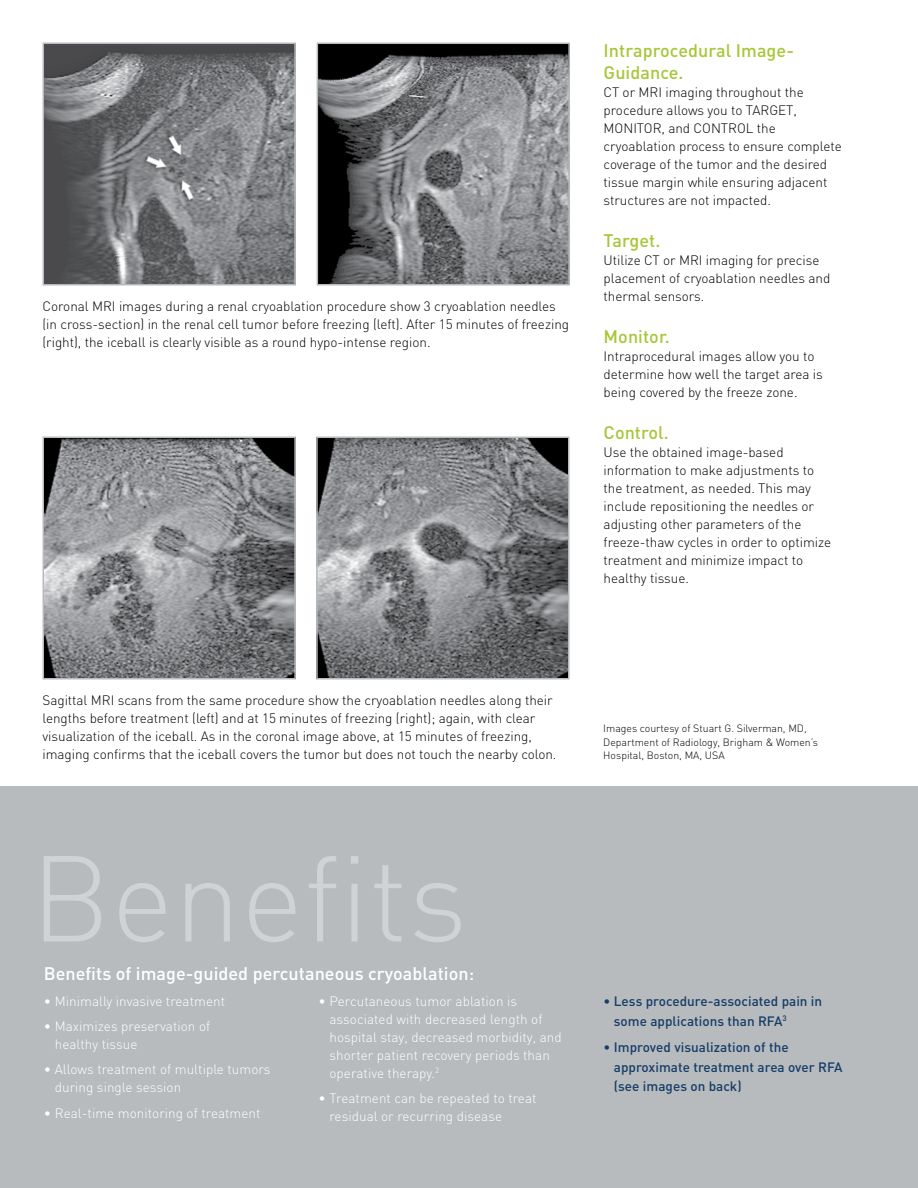
<style>
.page{position:relative;width:918px;height:1188px;background:#fff}
.page>*{position:absolute;margin:0;border:0;box-sizing:border-box;transform-origin:0 0}
.t1{font:300 120px "DIN";color:#d0d2d4}
.t2{font:500 18px/21.8px "DIN";letter-spacing:.005em;color:#a7c739}
.t3{font:500 18px "DIN";letter-spacing:.005em;color:#fff}
.t4{font:300 13.5px/18px "DIN";letter-spacing:-.005em;color:#000}
.t5{font:300 13.5px/18px "DIN";letter-spacing:.005em;color:#fff}
.t6{font:500 13.5px/19.5px "DIN";letter-spacing:.005em;color:#163c67}
.t7{font:300 10.5px/13.5px "DIN";color:#000}
</style>
<div class="page">
<div style="left:0;top:787px;width:918px;height:401px;background:#b7bbbe"></div>
<img style="left:46px;top:46px;width:247px;height:237px">
<div style="left:43px;top:43px;width:253px;height:243px;border:2px solid #b7bbbe"></div>
<img style="left:320px;top:46px;width:247px;height:237px">
<div style="left:317px;top:43px;width:253px;height:243px;border:2px solid #b7bbbe"></div>
<img style="left:46px;top:440px;width:247px;height:237px">
<div style="left:43px;top:437px;width:253px;height:243px;border:2px solid #b7bbbe"></div>
<img style="left:319px;top:440px;width:248px;height:236px">
<div style="left:316px;top:437px;width:254px;height:242px;border:2px solid #b7bbbe"></div>
<p class="t4" style="left:43px;top:297px;width:528px">Coronal MRI images during a renal cryoablation procedure show 3 cryoablation needles (in cross-section) in the renal cell tumor before freezing (left). After 15 minutes of freezing (right), the iceball is clearly visible as a round hypo-intense region.</p>
<h2 class="t2" style="left:604px;top:39px;width:192px">Intraprocedural Image-<br>Guidance.</h2>
<p class="t4" style="left:604px;top:83px;width:240px">CT or MRI imaging throughout the procedure allows you to TARGET, MONITOR, and CONTROL the cryoablation process to ensure complete coverage of the tumor and the desired tissue margin while ensuring adjacent structures are not impacted.</p>
<h2 class="t2" style="left:604px;top:229px;width:58px">Target.</h2>
<p class="t4" style="left:604px;top:251px;width:228px">Utilize CT or MRI imaging for precise placement of cryoablation needles and thermal sensors.</p>
<h2 class="t2" style="left:604px;top:325px;width:68px">Monitor.</h2>
<p class="t4" style="left:604px;top:347px;width:221px">Intraprocedural images allow you to determine how well the target area is being covered by the freeze zone.</p>
<h2 class="t2" style="left:604px;top:421px;width:67px">Control.</h2>
<p class="t4" style="left:604px;top:443px;width:229px">Use the obtained image-based information to make adjustments to the treatment, as needed. This may include repositioning the needles or adjusting other parameters of the freeze-thaw cycles in order to optimize treatment and minimize impact to healthy tissue.</p>
<p class="t4" style="left:43px;top:691px;width:515px">Sagittal MRI scans from the same procedure show the cryoablation needles along their lengths before treatment (left) and at 15 minutes of freezing (right); again, with clear visualization of the iceball. As in the coronal image above, at 15 minutes of freezing, imaging confirms that the iceball covers the tumor but does not touch the nearby colon.</p>
<h1 class="t1" style="left:30px;top:825px;width:439px">Benefits</h1>
<h2 class="t3" style="left:44px;top:962px;width:432px">Benefits of image-guided percutaneous cryoablation:</h2>
<p class="t5" style="left:329px;top:992px;width:234px;text-indent:-11px">• Percutaneous tumor ablation is associated with decreased length of hospital stay, decreased morbidity, and shorter patient recovery periods than operative therapy.<sup>2</sup></p>
<p class="t5" style="left:329px;top:1089px;width:209px;text-indent:-11px">• Treatment can be repeated to treat residual or recurring disease</p>
<p class="t5" style="left:44px;top:992px;width:183px">• Minimally invasive treatment</p>
<p class="t5" style="left:55px;top:1017px;width:157px;text-indent:-11px">• Maximizes preservation of healthy tissue</p>
<p class="t5" style="left:55px;top:1060px;width:217px;text-indent:-11px">• Allows treatment of multiple tumors during single session</p>
<p class="t5" style="left:44px;top:1104px;width:218px">• Real-time monitoring of treatment</p>
<p class="t7" style="left:603px;top:722px;width:216px">Images courtesy of Stuart G. Silverman, MD,<br>Department of Radiology, Brigham &amp; Women’s<br>Hospital, Boston, MA, USA</p>
<p class="t6" style="left:614px;top:991px;width:210px;text-indent:-10px">• Less procedure-associated pain in some applications than RFA<sup>3</sup></p>
<p class="t6" style="left:614px;top:1037px;width:230px;text-indent:-10px">• Improved visualization of the approximate treatment area over RFA (see images on back)</p>
</div>
